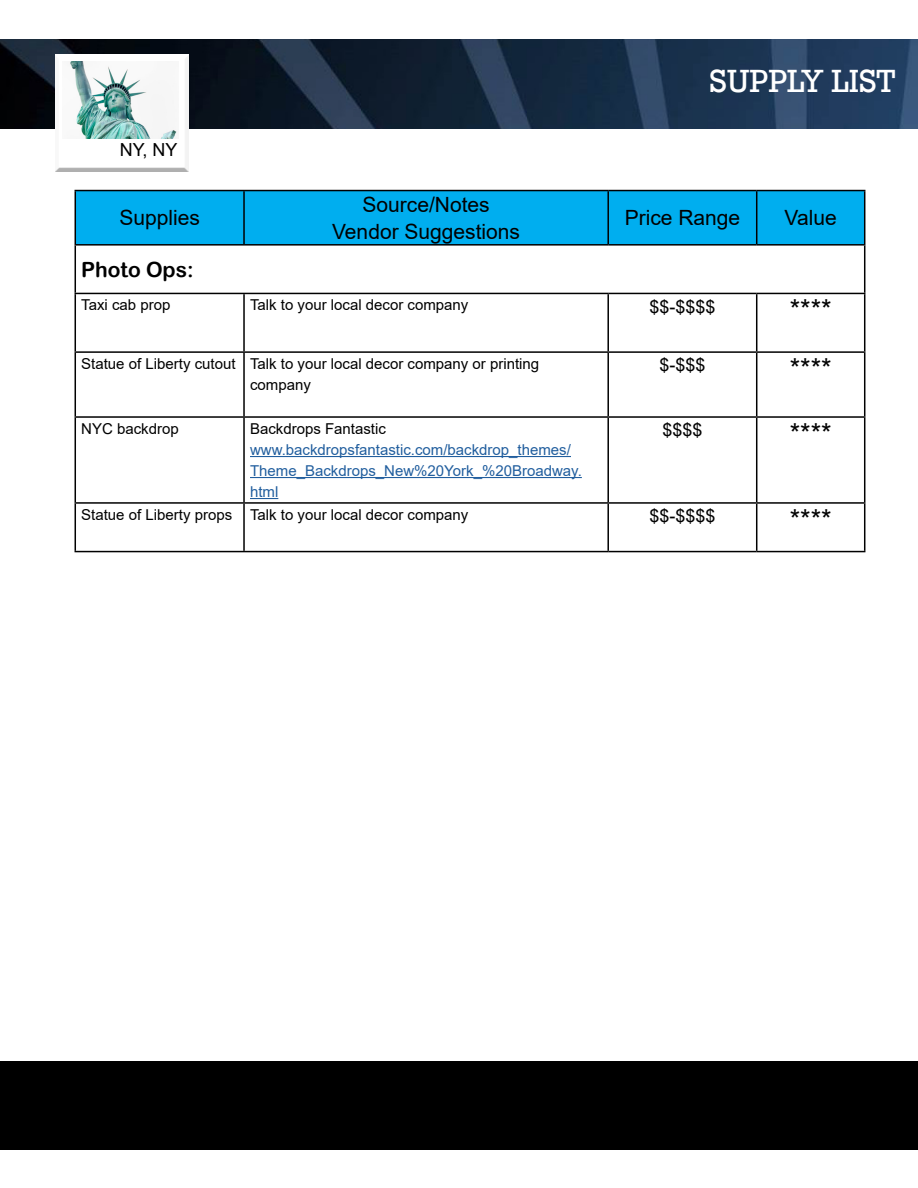
<style>
.page{position:relative;width:918px;height:1188px;background:#fff}
.page>*{position:absolute;margin:0;border:0;box-sizing:border-box;transform-origin:0 0}
.t1{font:33px "Rockwell";color:#fff}
.t2{font:27px "Arial";color:#000}
.t3{font:21px/27px "Arial";color:#000;text-align:center}
.t4{font:21px "Arial Rounded MT Bold";color:#000}
.t5{font:18px "Arial";color:#000}
.t6{font:15px/21px "Arial";color:#000}
.t7{font:15px/21px "Arial";color:#215e9e}
</style>
<div class="page">
<div style="left:0;top:1061px;width:918px;height:89px;background:#000"></div>
<img style="left:0;top:40px;width:918px;height:88px">
<div style="left:49px;top:48px;width:145px;height:11px;background:#fff;opacity:.75"></div>
<div style="left:49px;top:54px;width:145px;height:119px;background:#000;opacity:.45"></div>
<div style="left:76px;top:191px;width:788px;height:53px;background:#00aeef"></div>
<hr style="left:75px;top:190px;width:169px;height:1px;background:#000">
<hr style="left:75px;top:191px;width:1px;height:53px;background:#000">
<hr style="left:244px;top:190px;width:364px;height:1px;background:#000">
<hr style="left:243px;top:191px;width:2px;height:53px;background:#000">
<hr style="left:608px;top:190px;width:149px;height:1px;background:#000">
<hr style="left:607px;top:191px;width:2px;height:53px;background:#000">
<hr style="left:757px;top:190px;width:108px;height:1px;background:#000">
<hr style="left:756px;top:191px;width:1px;height:53px;background:#000">
<hr style="left:864px;top:191px;width:1px;height:53px;background:#000">
<hr style="left:75px;top:244px;width:169px;height:2px;background:#000">
<hr style="left:75px;top:246px;width:1px;height:47px;background:#000">
<hr style="left:244px;top:244px;width:364px;height:2px;background:#000">
<hr style="left:608px;top:244px;width:149px;height:2px;background:#000">
<hr style="left:757px;top:244px;width:108px;height:2px;background:#000">
<hr style="left:864px;top:246px;width:1px;height:47px;background:#000">
<hr style="left:75px;top:293px;width:169px;height:1px;background:#000">
<hr style="left:75px;top:294px;width:1px;height:57px;background:#000">
<hr style="left:244px;top:293px;width:364px;height:1px;background:#000">
<hr style="left:243px;top:294px;width:2px;height:57px;background:#000">
<hr style="left:608px;top:293px;width:149px;height:1px;background:#000">
<hr style="left:607px;top:294px;width:2px;height:57px;background:#000">
<hr style="left:757px;top:293px;width:108px;height:1px;background:#000">
<hr style="left:756px;top:294px;width:1px;height:57px;background:#000">
<hr style="left:864px;top:294px;width:1px;height:57px;background:#000">
<hr style="left:75px;top:351px;width:169px;height:2px;background:#000">
<hr style="left:75px;top:353px;width:1px;height:63px;background:#000">
<hr style="left:244px;top:351px;width:364px;height:2px;background:#000">
<hr style="left:243px;top:353px;width:2px;height:63px;background:#000">
<hr style="left:608px;top:351px;width:149px;height:2px;background:#000">
<hr style="left:607px;top:353px;width:2px;height:63px;background:#000">
<hr style="left:757px;top:351px;width:108px;height:2px;background:#000">
<hr style="left:756px;top:353px;width:1px;height:63px;background:#000">
<hr style="left:864px;top:353px;width:1px;height:63px;background:#000">
<hr style="left:75px;top:416px;width:169px;height:2px;background:#000">
<hr style="left:75px;top:418px;width:1px;height:84px;background:#000">
<hr style="left:244px;top:416px;width:364px;height:2px;background:#000">
<hr style="left:243px;top:418px;width:2px;height:84px;background:#000">
<hr style="left:608px;top:416px;width:149px;height:2px;background:#000">
<hr style="left:607px;top:418px;width:2px;height:84px;background:#000">
<hr style="left:757px;top:416px;width:108px;height:2px;background:#000">
<hr style="left:756px;top:418px;width:1px;height:84px;background:#000">
<hr style="left:864px;top:418px;width:1px;height:84px;background:#000">
<hr style="left:75px;top:502px;width:169px;height:2px;background:#000">
<hr style="left:75px;top:504px;width:1px;height:47px;background:#000">
<hr style="left:244px;top:502px;width:364px;height:2px;background:#000">
<hr style="left:243px;top:504px;width:2px;height:47px;background:#000">
<hr style="left:608px;top:502px;width:149px;height:2px;background:#000">
<hr style="left:607px;top:504px;width:2px;height:47px;background:#000">
<hr style="left:757px;top:502px;width:108px;height:2px;background:#000">
<hr style="left:756px;top:504px;width:1px;height:47px;background:#000">
<hr style="left:864px;top:504px;width:1px;height:47px;background:#000">
<hr style="left:75px;top:551px;width:169px;height:1px;background:#000">
<hr style="left:244px;top:551px;width:364px;height:1px;background:#000">
<hr style="left:608px;top:551px;width:149px;height:1px;background:#000">
<hr style="left:757px;top:551px;width:108px;height:1px;background:#000">
<hr style="left:250px;top:456px;width:321px;height:1px;background:#215e9e">
<hr style="left:250px;top:477px;width:332px;height:1px;background:#215e9e">
<svg style="left:250px;top:498px;width:28px;height:1px"></svg>
<img style="left:63px;top:62px;width:115px;height:77px">
<p class="t5" style="left:120px;top:137px;width:59px">NY, NY</p>
<h3 class="t3" style="left:119px;top:204px;width:82px">Supplies</h3>
<h3 class="t3" style="left:332px;top:191px;width:189px">Source/Notes<br>Vendor Suggestions</h3>
<h1 class="t1" style="left:710px;top:61px;width:187px">SUPPLY LIST</h1>
<h3 class="t3" style="left:625px;top:204px;width:117px">Price Range</h3>
<h3 class="t3" style="left:785px;top:204px;width:54px">Value</h3>
<h3 class="t4" style="left:81px;top:257px;width:114px">Photo Ops:</h3>
<p class="t6" style="left:81px;top:295px;width:91px">Taxi cab prop</p>
<p class="t6" style="left:250px;top:295px;width:220px">Talk to your local decor company</p>
<p class="t5" style="left:649px;top:294px;width:68px">$$-$$$$</p>
<h2 class="t2" style="left:790px;top:291px;width:44px">****</h2>
<p class="t6" style="left:250px;top:353px;width:291px;text-indent:-169px">Statue of Liberty cutout Talk to your local decor company or printing company</p>
<p class="t5" style="left:659px;top:352px;width:48px">$-$$$</p>
<h2 class="t2" style="left:790px;top:350px;width:44px">****</h2>
<p class="t6" style="left:81px;top:418px;width:99px">NYC backdrop</p>
<p class="t6" style="left:250px;top:418px;width:137px">Backdrops Fantastic</p>
<p class="t7" style="left:250px;top:439px;width:333px">www.backdropsfantastic.com/backdrop_themes/<br>Theme_Backdrops_New%20York_%20Broadway. html</p>
<p class="t5" style="left:662px;top:417px;width:42px">$$$$</p>
<h2 class="t2" style="left:790px;top:415px;width:44px">****</h2>
<p class="t6" style="left:81px;top:504px;width:389px">Statue of Liberty props Talk to your local decor company</p>
<p class="t5" style="left:649px;top:503px;width:68px">$$-$$$$</p>
<h2 class="t2" style="left:790px;top:501px;width:44px">****</h2>
</div>
